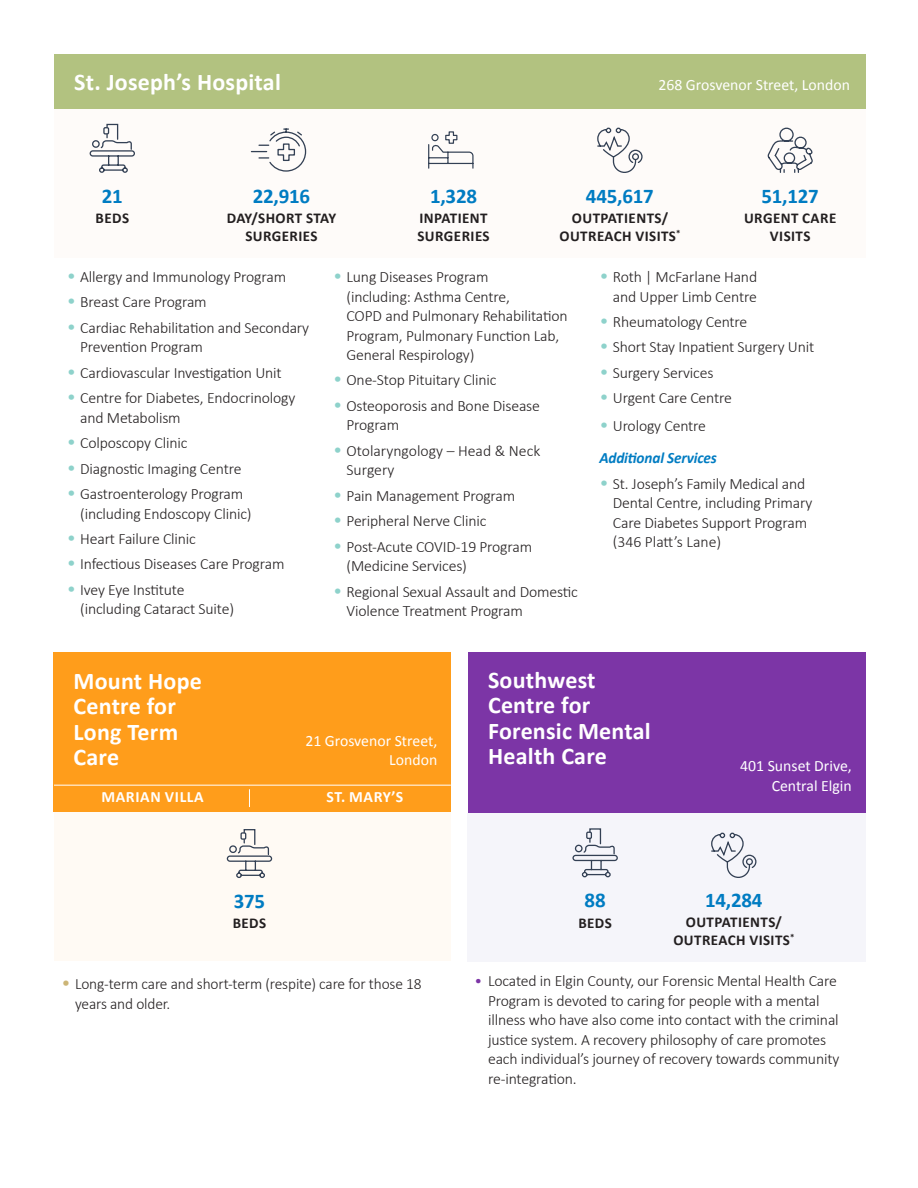
<style>
.page{position:relative;width:918px;height:1188px;background:#fff}
.page>*{position:absolute;margin:0;border:0;box-sizing:border-box;transform-origin:0 0}
.t1{font:700 24px/25.5px "Calibri";letter-spacing:.01em;color:#fff}
.t2{font:700 21px "Calibri";letter-spacing:-.01em;color:#007cc2}
.t3{font:300 15.75px/19.5px "Calibri";letter-spacing:-.01em;color:#231f20}
.t4{font:15.75px/19.5px "Calibri";color:#fff;text-align:right}
.t5{font:700 15.75px "Calibri";letter-spacing:.04em;color:#fff}
.t6{font:italic 700 15.75px "Calibri";color:#007cc2}
.t7{font:700 15px/18px "Calibri";letter-spacing:.03em;color:#231f20;text-align:center}
.s1{font-size:18.75px;color:#8ed2cb}
.s2{font-size:18.75px;color:#ccb576}
.s3{color:#7c35a6}
</style>
<div class="page">
<div style="left:53px;top:652px;width:398px;height:134px;background:#ff9d1b"></div>
<div style="left:468px;top:652px;width:397px;height:161px;background:#7c35a6"></div>
<div style="left:54px;top:812px;width:397px;height:149px;background:#fffaf4"></div>
<div style="left:467px;top:813px;width:398px;height:149px;background:#f5f5fa"></div>
<div style="left:53px;top:785px;width:398px;height:27px;background:#ff9d1b"></div>
<svg style="left:249px;top:789px;width:1px;height:18px"></svg>
<hr style="left:54px;top:785px;width:397px;height:1px;background:#fff">
<div style="left:54px;top:54px;width:811px;height:56px;background:#b2c280"></div>
<div style="left:54px;top:110px;width:811px;height:148px;background:#fefbf9"></div>
<svg style="left:89px;top:123px;width:46px;height:50px"></svg>
<svg style="left:597px;top:127px;width:46px;height:46px"></svg>
<svg style="left:250px;top:128px;width:57px;height:44px"></svg>
<svg style="left:428px;top:131px;width:46px;height:38px"></svg>
<div style="left:431px;top:134px;width:8px;height:8px;border:1px solid #334054;border-radius:50%"></div>
<svg style="left:226px;top:829px;width:47px;height:49px"></svg>
<svg style="left:572px;top:828px;width:46px;height:50px"></svg>
<svg style="left:711px;top:832px;width:46px;height:46px"></svg>
<div style="left:103px;top:127px;width:6px;height:8px;border:1px solid #334054"></div>
<div style="left:240px;top:832px;width:6px;height:8px;border:1px solid #334054"></div>
<div style="left:586px;top:832px;width:6px;height:7px;border:1px solid #334054"></div>
<svg style="left:767px;top:127px;width:46px;height:46px"></svg>
<h2 class="t1" style="left:74px;top:68px;width:208px">St. Joseph’s Hospital</h2>
<p class="t4" style="left:658px;top:75px;width:193px">268 Grosvenor Street, London</p>
<p class="t2" style="left:102px;top:181px;width:23px">21</p>
<p class="t7" style="left:96px;top:209px;width:35px">BEDS</p>
<p class="t2" style="left:253px;top:181px;width:59px">22,916</p>
<p class="t7" style="left:227px;top:209px;width:111px">DAY/SHORT STAY<br>SURGERIES</p>
<p class="t2" style="left:430px;top:181px;width:49px">1,328</p>
<p class="t7" style="left:417px;top:209px;width:74px;text-align:left">INPATIENT<br>SURGERIES</p>
<p class="t2" style="left:586px;top:181px;width:69px">445,617</p>
<p class="t7" style="left:559px;top:209px;width:123px">OUTPATIENTS/<br>OUTREACH VISITS<sup>*</sup></p>
<p class="t2" style="left:761px;top:181px;width:59px">51,127</p>
<p class="t7" style="left:744px;top:209px;width:94px">URGENT CARE<br>VISITS</p>
<p class="t3" style="left:67px;top:267px;width:221px"><span class="s1">•</span> Allergy and Immunology Program</p>
<p class="t3" style="left:67px;top:292px;width:142px"><span class="s1">•</span> Breast Care Program</p>
<p class="t3" style="left:80px;top:318px;width:231px;text-indent:-14px"><span class="s1">•</span> Cardiac Rehabilitation and Secondary<br>Prevention Program</p>
<p class="t3" style="left:67px;top:363px;width:217px"><span class="s1">•</span> Cardiovascular Investigation Unit</p>
<p class="t3" style="left:80px;top:388px;width:217px;text-indent:-14px"><span class="s1">•</span> Centre for Diabetes, Endocrinology and Metabolism</p>
<p class="t3" style="left:67px;top:433px;width:122px"><span class="s1">•</span> Colposcopy Clinic</p>
<p class="t3" style="left:67px;top:459px;width:176px"><span class="s1">•</span> Diagnostic Imaging Centre</p>
<p class="t3" style="left:80px;top:484px;width:173px;text-indent:-14px"><span class="s1">•</span> Gastroenterology Program (including Endoscopy Clinic)</p>
<p class="t3" style="left:67px;top:529px;width:131px"><span class="s1">•</span> Heart Failure Clinic</p>
<p class="t3" style="left:67px;top:554px;width:219px"><span class="s1">•</span> Infectious Diseases Care Program</p>
<p class="t3" style="left:80px;top:580px;width:155px;text-indent:-14px"><span class="s1">•</span> Ivey Eye Institute (including Cataract Suite)</p>
<p class="t3" style="left:347px;top:267px;width:223px;text-indent:-14px"><span class="s1">•</span> Lung Diseases Program<br>(including: Asthma Centre,<br>COPD and Pulmonary Rehabilitation<br>Program, Pulmonary Function Lab,<br>General Respirology)</p>
<p class="t3" style="left:333px;top:370px;width:165px"><span class="s1">•</span> One-Stop Pituitary Clinic</p>
<p class="t3" style="left:347px;top:396px;width:195px;text-indent:-14px"><span class="s1">•</span> Osteoporosis and Bone Disease<br>Program</p>
<p class="t3" style="left:347px;top:441px;width:195px;text-indent:-14px"><span class="s1">•</span> Otolaryngology – Head &amp; Neck<br>Surgery</p>
<p class="t3" style="left:333px;top:486px;width:184px"><span class="s1">•</span> Pain Management Program</p>
<p class="t3" style="left:333px;top:511px;width:155px"><span class="s1">•</span> Peripheral Nerve Clinic</p>
<p class="t3" style="left:347px;top:537px;width:187px;text-indent:-14px"><span class="s1">•</span> Post-Acute COVID-19 Program (Medicine Services)</p>
<p class="t3" style="left:347px;top:581px;width:233px;text-indent:-14px"><span class="s1">•</span> Regional Sexual Assault and Domestic<br>Violence Treatment Program</p>
<p class="t3" style="left:599px;top:267px;width:159px;text-align:right"><span class="s1">•</span> Roth | McFarlane Hand and Upper Limb Centre</p>
<p class="t3" style="left:599px;top:312px;width:150px"><span class="s1">•</span> Rheumatology Centre</p>
<p class="t3" style="left:599px;top:337px;width:217px"><span class="s1">•</span> Short Stay Inpatient Surgery Unit</p>
<p class="t3" style="left:599px;top:363px;width:116px"><span class="s1">•</span> Surgery Services</p>
<p class="t3" style="left:599px;top:388px;width:134px"><span class="s1">•</span> Urgent Care Centre</p>
<p class="t3" style="left:599px;top:416px;width:108px"><span class="s1">•</span> Urology Centre</p>
<h3 class="t6" style="left:599px;top:447px;width:119px">Additional Services</h3>
<p class="t3" style="left:613px;top:473px;width:201px;text-indent:-14px"><span class="s1">•</span> St. Joseph’s Family Medical and<br>Dental Centre, including Primary<br>Care Diabetes Support Program (346 Platt’s Lane)</p>
<p class="t1" style="left:74px;top:667px;width:130px">Mount Hope<br>Centre for<br>Long Term<br>Care</p>
<p class="t4" style="left:305px;top:731px;width:133px">21 Grosvenor Street,<br>London</p>
<p class="t5" style="left:101px;top:786px;width:104px">MARIAN VILLA</p>
<p class="t5" style="left:326px;top:786px;width:78px">ST. MARY’S</p>
<p class="t2" style="left:234px;top:886px;width:33px">375</p>
<p class="t7" style="left:233px;top:914px;width:35px">BEDS</p>
<p class="t3" style="left:75px;top:973px;width:348px;line-height:20.2px;text-indent:-14px"><span class="s2">•</span> Long-term care and short-term (respite) care for those 18 years and older.</p>
<p class="t1" style="left:488px;top:666px;width:164px">Southwest<br>Centre for<br>Forensic Mental<br>Health Care</p>
<p class="t4" style="left:740px;top:756px;width:113px">401 Sunset Drive,<br>Central Elgin</p>
<p class="t2" style="left:705px;top:885px;width:59px">14,284</p>
<p class="t7" style="left:673px;top:913px;width:123px">OUTPATIENTS/<br>OUTREACH VISITS<sup>*</sup></p>
<p class="t3" style="left:488px;top:971px;width:353px;text-indent:-13px"><span class="s3">•</span> Located in Elgin County, our Forensic Mental Health Care Program is devoted to caring for people with a mental illness who have also come into contact with the criminal justice system. A recovery philosophy of care promotes each individual’s journey of recovery towards community re-integration.</p>
<p class="t2" style="left:585px;top:885px;width:23px">88</p>
<p class="t7" style="left:578px;top:913px;width:35px">BEDS</p>
</div>
